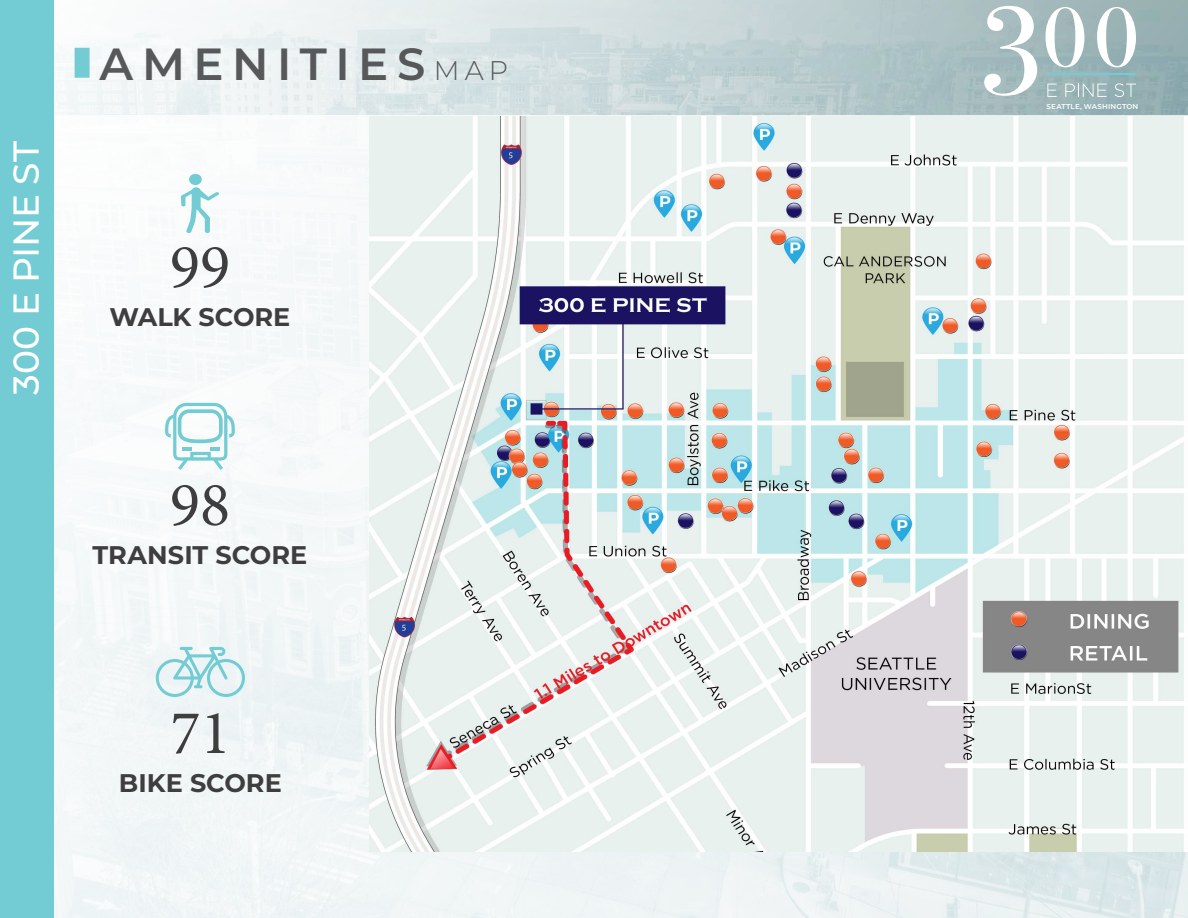
<style>
.page{position:relative;width:1188px;height:918px;background:#fff}
.page>*{position:absolute;margin:0;border:0;box-sizing:border-box;transform-origin:0 0}
.t1{font:63px "Minion Pro";color:#3e3e3f}
.t2{font:600 45px "Montserrat";letter-spacing:.19em;color:#57585a}
.t3{font:500 36px "Montserrat";letter-spacing:-.01em;color:#fff}
.t4{font:700 25.5px "Montserrat";color:#3e3e3f}
.t5{font:600 7.05px "Montserrat";letter-spacing:.025em;color:#fff}
.s1{font-weight:300;font-size:27px}
</style>
<div class="page">
<div style="left:0;top:115px;width:1188px;height:803px;background:#f4f7f8"></div>
<div style="left:0;top:0;width:54px;height:918px;background:#73ccd3"></div>
<img style="left:369px;top:117px;width:819px;height:734px">
<svg style="left:984px;top:6px;width:53px;height:90px"></svg>
<svg style="left:1046px;top:7px;width:38px;height:60px"></svg>
<svg style="left:1097px;top:7px;width:39px;height:60px"></svg>
<hr style="left:1048px;top:73px;width:88px;height:2px;background:#73ccd3">
<svg style="left:1047px;top:84px;width:10px;height:13px"></svg>
<svg style="left:1065px;top:84px;width:42px;height:13px"></svg>
<svg style="left:1115px;top:83px;width:21px;height:14px"></svg>
<div style="left:75px;top:48px;width:15px;height:30px;background:#73ccd3"></div>
<svg style="left:181px;top:174px;width:38px;height:59px"></svg>
<svg style="left:165px;top:403px;width:70px;height:67px"></svg>
<svg style="left:156px;top:647px;width:89px;height:50px"></svg>
<p class="t3" style="left:1px;top:395px;width:256px;rotate:-90deg">300 E PINE ST</p>
<p class="t2" style="left:100px;top:32px;width:410px">AMENITIES <span class="s1">MAP</span></p>
<p class="t1" style="left:170px;top:225px;width:62px">99</p>
<p class="t4" style="left:110px;top:299px;width:182px">WALK SCORE</p>
<p class="t1" style="left:170px;top:463px;width:62px">98</p>
<p class="t4" style="left:93px;top:536px;width:216px">TRANSIT SCORE</p>
<p class="t1" style="left:170px;top:691px;width:62px">71</p>
<p class="t4" style="left:119px;top:765px;width:164px">BIKE SCORE</p>
<p class="t5" style="left:1047px;top:101px;width:93px">SEATTLE, WASHINGTON</p>
</div>
